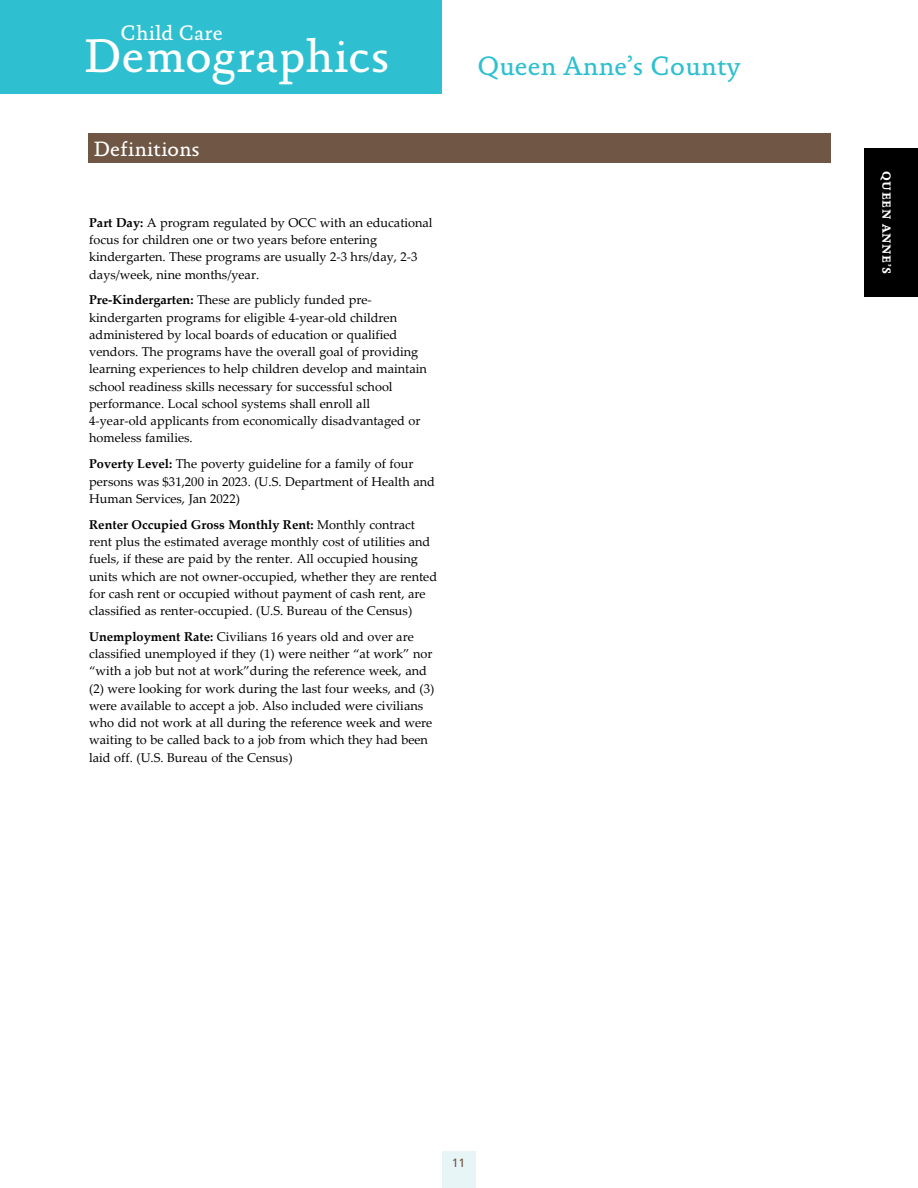
<style>
.page{position:relative;width:918px;height:1188px;background:#fff}
.page>*{position:absolute;margin:0;border:0;box-sizing:border-box;transform-origin:0 0}
.t1{font:47.85px "Absara";letter-spacing:.005em;color:#fff}
.t2{font:27px "Absara";color:#2ec0d0}
.t3{font:21.3px "Absara";color:#fff}
.t4{font:21px "Absara";color:#fff}
.t5{font:12.75px/17.2px "Palatino Linotype";color:#000}
.t6{font:700 12px "Absara";letter-spacing:.05em;color:#fff}
.t7{font:12px "Frutiger";color:#705745}
.s1{font-weight:700}
</style>
<div class="page">
<div style="left:864px;top:148px;width:54px;height:149px;background:#000"></div>
<div style="left:442px;top:1151px;width:34px;height:37px;background:#e7f5f6"></div>
<div style="left:0;top:0;width:441px;height:93px;background:#2ec0d0"></div>
<div style="left:88px;top:133px;width:742px;height:30px;background:#705745"></div>
<h3 class="t3" style="left:121px;top:20px;width:104px">Child Care</h3>
<h1 class="t1" style="left:83px;top:28px;width:308px">Demographics</h1>
<h3 class="t4" style="left:93px;top:137px;width:108px">Definitions</h3>
<p class="t5" style="left:89px;top:213px;width:345px"><span class="s1">Part Day:</span> A program regulated by OCC with an educational focus for children one or two years before entering kindergarten. These programs are usually 2-3 hrs/day, 2-3 days/week, nine months/year.</p>
<p class="t5" style="left:89px;top:291px;width:339px"><span class="s1">Pre-Kindergarten:</span> These are publicly funded pre&shy;kindergarten programs for eligible 4-year-old children administered by local boards of education or qualified vendors. The programs have the overall goal of providing learning experiences to help children develop and maintain school readiness skills necessary for successful school performance. Local school systems shall enroll all 4-year-old applicants from economically disadvantaged or homeless families.</p>
<p class="t5" style="left:89px;top:455px;width:347px"><span class="s1">Poverty Level:</span> The poverty guideline for a family of four persons was $31,200 in 2023. (U.S. Department of Health and<br>Human Services, Jan 2022)</p>
<p class="t5" style="left:89px;top:515px;width:349px"><span class="s1">Renter Occupied Gross Monthly Rent:</span> Monthly contract rent plus the estimated average monthly cost of utilities and fuels, if these are paid by the renter. All occupied housing units which are not owner-occupied, whether they are rented for cash rent or occupied without payment of cash rent, are classified as renter-occupied. (U.S. Bureau of the Census)</p>
<p class="t5" style="left:89px;top:627px;width:347px"><span class="s1">Unemployment Rate:</span> Civilians 16 years old and over are classified unemployed if they (1) were neither “at work” nor “with a job but not at work”during the reference week, and (2) were looking for work during the last four weeks, and (3) were available to accept a job. Also included were civilians who did not work at all during the reference week and were waiting to be called back to a job from which they had been laid off. (U.S. Bureau of the Census)</p>
<h2 class="t2" style="left:477px;top:50px;width:264px">Queen Anne’s County</h2>
<p class="t6" style="left:893px;top:171px;width:105px;rotate:90deg">QUEEN ANNE’S</p>
<p class="t7" style="left:452px;top:1155px;width:15px">11</p>
</div>
